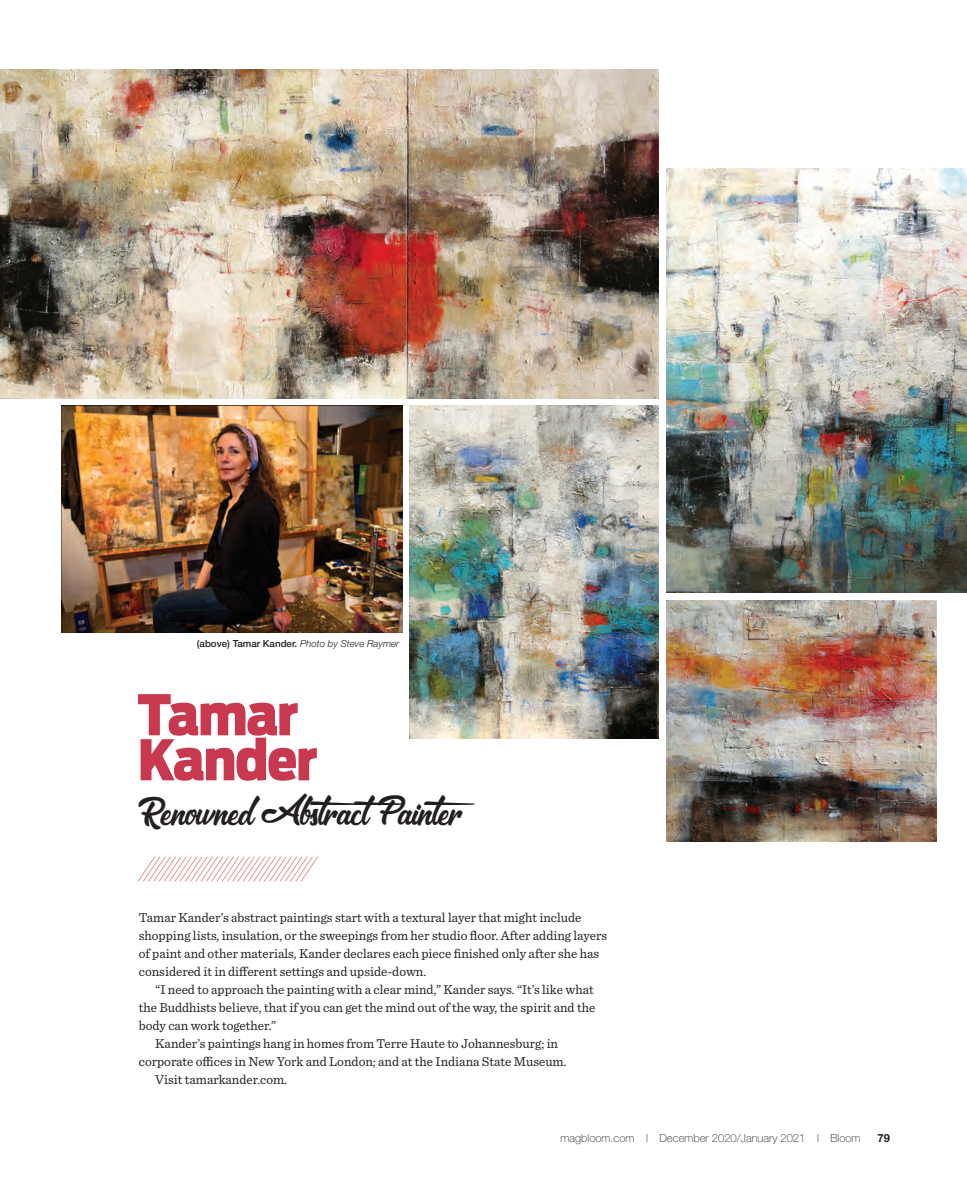
<style>
.page{position:relative;width:967px;height:1177px;background:#fff}
.page>*{position:absolute;margin:0;border:0;box-sizing:border-box;transform-origin:0 0}
.t1{font:900 55.5px/45px "Antenna Cond";letter-spacing:-.02em;color:#c8384f}
.t2{font:33px "&Matchmaker";letter-spacing:-.02em;color:#231f20}
.t3{font:13.5px/18px "Sentinel";color:#231f20}
.t4{font:100 11.25px "Helvetica Neue";color:#231f20}
.t5{font:700 11.25px "Helvetica Neue";color:#231f20}
.t6{font:500 9.75px "Helvetica Neue";color:#231f20}
.s1{font-weight:300;font-style:italic}
</style>
<div class="page">
<img style="left:0;top:70px;width:658px;height:328px">
<svg style="left:137px;top:856px;width:181px;height:26px"></svg>
<img style="left:62px;top:406px;width:340px;height:226px">
<img style="left:666px;top:601px;width:269px;height:240px">
<img style="left:666px;top:168px;width:300px;height:425px">
<img style="left:410px;top:406px;width:248px;height:332px">
<p class="t6" style="left:197px;top:638px;width:204px">(above) Tamar Kander. <span class="s1">Photo by Steve Raymer</span></p>
<h1 class="t1" style="left:138px;top:693px;width:181px">Tamar<br>Kander</h1>
<h2 class="t2" style="left:138px;top:790px;width:347px">Renowned AbstractPainter</h2>
<p class="t3" style="left:139px;top:908px;width:470px">Tamar Kander’s abstract paintings start with a textural layer that might include shopping lists, insulation, or the sweepings from her studio floor. After adding layers of paint and other materials, Kander declares each piece finished only after she has considered it in different settings and upside-down.</p>
<p class="t3" style="left:155px;top:980px;width:440px">“I need to approach the painting with a clear mind,” Kander says. “It’s like what</p>
<p class="t3" style="left:139px;top:998px;width:458px">the Buddhists believe, that if you can get the mind out of the way, the spirit and the</p>
<p class="t3" style="left:139px;top:1016px;width:139px">body can work together.”</p>
<p class="t3" style="left:155px;top:1034px;width:404px">Kander’s paintings hang in homes from Terre Haute to Johannesburg; in</p>
<p class="t3" style="left:139px;top:1052px;width:429px">corporate offices in New York and London; and at the Indiana State Museum.</p>
<p class="t3" style="left:155px;top:1070px;width:133px">Visit tamarkander.com.</p>
<p class="t4" style="left:560px;top:1132px;width:301px">magbloom.com | December 2020/January 2021 | Bloom</p>
<p class="t5" style="left:877px;top:1131px;width:14px">79</p>
</div>
